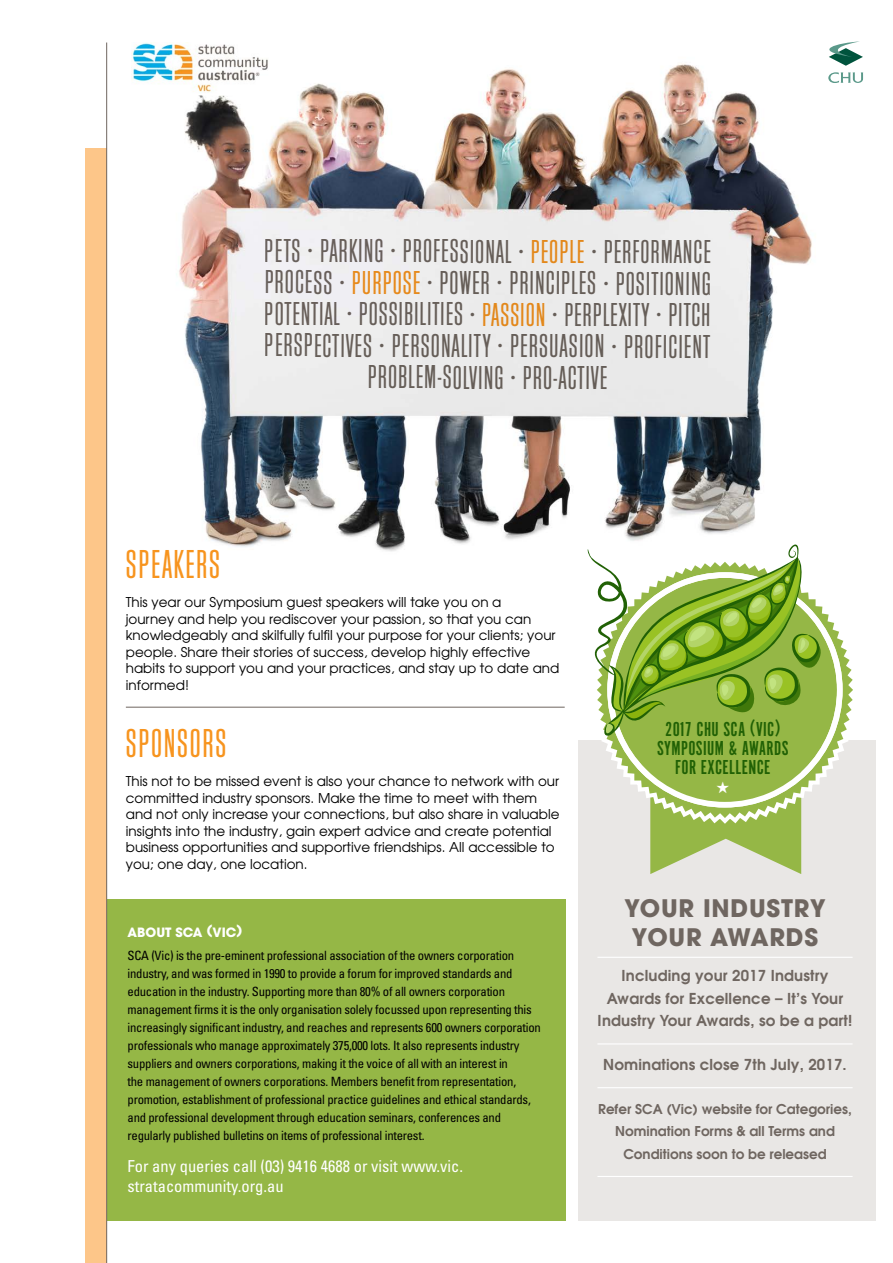
<style>
.page{position:relative;width:893px;height:1263px;background:#fff}
.page>*{position:absolute;margin:0;border:0;box-sizing:border-box;transform-origin:0 0}
.t1{font:42px "Block Gothic Light Extra Cond";letter-spacing:.04em;color:#f7941e}
.t2{font:34.5px/31.5px "Block Gothic Light Extra Cond";letter-spacing:.025em;color:#6f6660;text-align:center}
.t3{font:700 24px/28.8px "Avant Garde";letter-spacing:.03em;color:#6f6660;text-align:center}
.t4{font:21px/19.2px "Alternate Gothic EF No One";letter-spacing:.02em;color:#216105;text-align:center}
.t5{font:condensed 16.5px/19.8px "Univers LT Std";color:#fff}
.t6{font:600 15px/22.5px "Avant Garde";letter-spacing:.01em;color:#6f6660;text-align:center}
.t7{font:13.5px/16.5px "Avant Garde";color:#000}
.t8{font:600 13.5px/22.5px "Avant Garde";color:#6f6660;text-align:center}
.t9{font:condensed 12.75px/18px "Univers LT Std";letter-spacing:-.02em;color:#000}
.t10{font:700 12.75px "Avant Garde";color:#fff}
.s1{color:#f7941e}
</style>
<div class="page">
<img style="left:100px;top:42px;width:712px;height:520px">
<div style="left:106px;top:899px;width:460px;height:321px;background:#95b746"></div>
<div style="left:578px;top:740px;width:298px;height:480px;background:#e9e7e5"></div>
<div style="left:85px;top:149px;width:21px;height:1114px;background:#fdc689"></div>
<hr style="left:106px;top:43px;width:1px;height:1220px;background:#6f6660">
<img style="left:132px;top:43px;width:157px;height:52px">
<svg style="left:828px;top:72px;width:35px;height:11px"></svg>
<svg style="left:829px;top:41px;width:34px;height:25px"></svg>
<hr style="left:597px;top:957px;width:256px;height:1px;background:#fff">
<hr style="left:597px;top:1043px;width:256px;height:1px;background:#fff">
<hr style="left:597px;top:1087px;width:256px;height:1px;background:#fff">
<hr style="left:597px;top:1176px;width:256px;height:1px;background:#fff">
<hr style="left:126px;top:707px;width:439px;height:1px;background:#6f6660">
<svg style="left:601px;top:640px;width:252px;height:178px"></svg>
<svg style="left:607px;top:614px;width:236px;height:193px;fill:#95b746"></svg>
<svg style="left:581px;top:541px;width:245px;height:198px"></svg>
<svg style="left:650px;top:760px;width:151px;height:114px"></svg>
<p class="t2" style="left:265px;top:234px;width:448px">PETS • PARKING • PROFESSIONAL • <span class="s1">PEOPLE</span> • PERFORMANCE PROCESS • <span class="s1">PURPOSE</span> • POWER • PRINCIPLES • POSITIONING POTENTIAL • POSSIBILITIES • <span class="s1">PASSION</span> • PERPLEXITY • PITCH PERSPECTIVES • PERSONALITY • PERSUASION • PROFICIENT PROBLEM-SOLVING • PRO-ACTIVE</p>
<h1 class="t1" style="left:126px;top:535px;width:96px">SPEAKERS</h1>
<p class="t7" style="left:126px;top:594px;width:435px">This year our Symposium guest speakers will take you on a<br>journey and help you rediscover your passion, so that you can knowledgeably and skilfully fulfil your purpose for your clients; your people. Share their stories of success, develop highly effective habits to support you and your practices, and stay up to date and informed!</p>
<h1 class="t1" style="left:126px;top:714px;width:102px">SPONSORS</h1>
<p class="t7" style="left:126px;top:773px;width:435px">This not to be missed event is also your chance to network with our committed industry sponsors. Make the time to meet with them and not only increase your connections, but also share in valuable insights into the industry, gain expert advice and create potential business opportunities and supportive friendships. All accessible to you; one day, one location.</p>
<p class="t10" style="left:128px;top:924px;width:116px">ABOUT SCA (VIC)</p>
<p class="t9" style="left:128px;top:946px;width:415px">SCA (Vic) is the pre-eminent professional association of the owners corporation industry, and was formed in 1990 to provide a forum for improved standards and education in the industry. Supporting more than 80% of all owners corporation management firms it is the only organisation solely focussed upon representing this increasingly significant industry, and reaches and represents 600 owners corporation professionals who manage approximately 375,000 lots. It also represents industry suppliers and owners corporations, making it the voice of all with an interest in<br>the management of owners corporations. Members benefit from representation, promotion, establishment of professional practice guidelines and ethical standards, and professional development through education seminars, conferences and regularly published bulletins on items of professional interest.</p>
<p class="t5" style="left:128px;top:1156px;width:337px">For any queries call (03) 9416 4688 or visit www.vic. stratacommunity.org.au</p>
<h3 class="t4" style="left:657px;top:719px;width:133px">2017 CHU SCA (VIC)<br>SYMPOSIUM &amp; AWARDS<br>FOR EXCELLENCE</h3>
<h3 class="t3" style="left:624px;top:894px;width:203px">YOUR INDUSTRY<br>YOUR AWARDS</h3>
<p class="t6" style="left:598px;top:964px;width:256px">Including your 2017 Industry<br>Awards for Excellence – It’s Your<br>Industry Your Awards, so be a part!</p>
<p class="t6" style="left:603px;top:1053px;width:245px">Nominations close 7th July, 2017.</p>
<p class="t8" style="left:598px;top:1097px;width:255px">Refer SCA (Vic) website for Categories,<br>Nomination Forms &amp; all Terms and<br>Conditions soon to be released</p>
</div>
